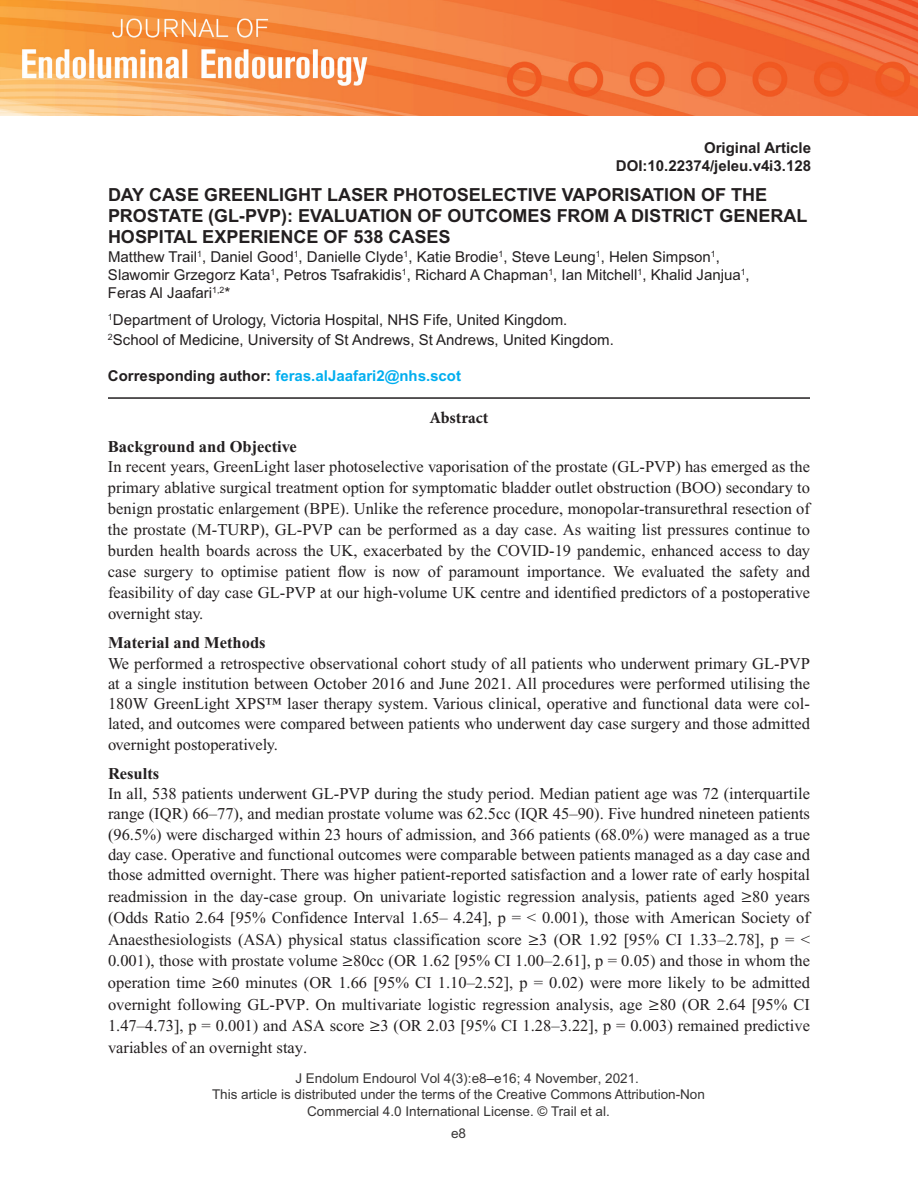
<style>
.page{position:relative;width:918px;height:1188px;background:#fff}
.page>*{position:absolute;margin:0;border:0;box-sizing:border-box;transform-origin:0 0}
.abs_para_mid{font:700 18px/21px "Arial MT Std";color:#231f20}
.abs_para_mid-2{font:16.5px/21.1px "Times New Roman PS Std";color:#231f20}
.abs_para_mid-3{font:700 16.5px "Minion Pro";color:#231f20}
.abs_para_mid-4{font:15px/18px "Arial MT Std";color:#231f20}
.abs_para_mid-5{font:700 15px "Arial MT Std";color:#00aeef}
.abs_para_mid-6{font:700 15px/18px "Arial MT Std";color:#231f20;text-align:right}
.t1{font:13.5px "Arial MT Std";color:#373535}
.s1{color:#231f20}
.s2{font-weight:700}
.s3{font-style:inherit}
</style>
<div class="page">
<img style="left:0;top:0;width:918px;height:116px">
<hr style="left:108px;top:397px;width:702px;height:2px;background:#231f20">
<p class="abs_para_mid-6" style="left:616px;top:139px;width:197px">Original Article<br>DOI:10.22374/jeleu.v4i3.128</p>
<p class="abs_para_mid" style="left:108px;top:184px;width:701px">DAY CASE GREENLIGHT LASER PHOTOSELECTIVE VAPORISATION OF THE<br>PROSTATE (GL-PVP): EVALUATION OF OUTCOMES FROM A DISTRICT GENERAL<br>HOSPITAL EXPERIENCE OF 538 CASES</p>
<p class="abs_para_mid-4" style="left:108px;top:248px;width:643px">Matthew Trail<sup>1</sup>, Daniel Good<sup>1</sup>, Danielle Clyde<sup>1</sup>, Katie Brodie<sup>1</sup>, Steve Leung<sup>1</sup>, Helen Simpson<sup>1</sup>,<br>Slawomir Grzegorz Kata<sup>1</sup>, Petros Tsafrakidis<sup>1</sup>, Richard A Chapman<sup>1</sup>, Ian Mitchell<sup>1</sup>, Khalid Janjua<sup>1</sup>,<br>Feras Al Jaafari<sup>1,2</sup>*</p>
<p class="abs_para_mid-4" style="left:108px;top:310px;width:507px;line-height:19.5px"><sup>1</sup>Department of Urology, Victoria Hospital, NHS Fife, United Kingdom.<br><sup>2</sup>School of Medicine, University of St Andrews, St Andrews, United Kingdom.</p>
<p class="abs_para_mid-5" style="left:108px;top:367px;width:355px"><span class="s1">Corresponding author:</span> feras.alJaafari2@nhs.scot</p>
<p class="abs_para_mid-3" style="left:430px;top:406px;width:60px">Abstract</p>
<p class="abs_para_mid-2" style="left:108px;top:437px;width:704px"><span class="s2">Background and Objective<br></span>In recent years, GreenLight laser photoselective vaporisation of the prostate (GL-PVP) has emerged as the primary ablative surgical treatment option for symptomatic bladder outlet obstruction (BOO) secondary to benign prostatic enlargement (BPE). Unlike the reference procedure, monopolar-transurethral resection of the prostate (M-TURP), GL-PVP can be performed as a day case. As waiting list pressures continue to burden health boards across the UK, exacerbated by the COVID-19 pandemic, enhanced access to day case surgery to optimise patient flow is now of paramount importance. We evaluated the safety and feasibility of day case GL-PVP at our high-volume UK centre and identified predictors of a postoperative overnight stay.</p>
<p class="abs_para_mid-2" style="left:108px;top:634px;width:704px;line-height:20.2px"><span class="s2">Material and Methods<br></span>We performed a retrospective observational cohort study of all patients who underwent primary GL-PVP at a single institution between October 2016 and June 2021. All procedures were performed utilising the 180W GreenLight XPS™ laser therapy system. Various clinical, operative and functional data were col&shy;lated, and outcomes were compared between patients who underwent day case surgery and those admitted overnight postoperatively.</p>
<p class="abs_para_mid-2" style="left:108px;top:764px;width:704px"><span class="s2">Results<br></span>In all, 538 patients underwent GL-PVP during the study period. Median patient age was 72 (interquartile range (IQR) 66–77), and median prostate volume was 62.5cc (IQR 45–90). Five hundred nineteen patients (96.5%) were discharged within 23 hours of admission, and 366 patients (68.0%) were managed as a true day case. Operative and functional outcomes were comparable between patients managed as a day case and those admitted overnight. There was higher patient-reported satisfaction and a lower rate of early hospital readmission in the day-case group. On univariate logistic regression analysis, patients aged <span class="s3">≥</span>80 years (Odds Ratio 2.64 [95% Confidence Interval 1.65– 4.24], p <span class="s3">= &lt;</span> 0.001), those with American Society of Anaesthesiologists (ASA) physical status classification score <span class="s3">≥</span>3 (OR 1.92 [95% CI 1.33–2.78], p <span class="s3">= &lt; </span>0.001), those with prostate volume <span class="s3">≥</span>80cc (OR 1.62 [95% CI 1.00–2.61], p <span class="s3">=</span> 0.05) and those in whom the operation time <span class="s3">≥</span>60 minutes (OR 1.66 [95% CI 1.10–2.52], p <span class="s3">=</span> 0.02) were more likely to be admitted overnight following GL-PVP. On multivariate logistic regression analysis, age <span class="s3">≥</span>80 (OR 2.64 [95% CI 1.47–4.73], p <span class="s3">=</span> 0.001) and ASA score <span class="s3">≥</span>3 (OR 2.03 [95% CI 1.28–3.22], p <span class="s3">=</span> 0.003) remained predictive variables of an overnight stay.</p>
<p class="t1" style="left:295px;top:1070px;width:345px">J Endolum Endourol Vol 4(3):e8–e16; 4 November, 2021.</p>
<p class="t1" style="left:212px;top:1087px;width:494px">This article is distributed under the terms of the Creative Commons Attribution-Non</p>
<p class="t1" style="left:307px;top:1103px;width:304px">Commercial 4.0 International License. © Trail et al.</p>
<p class="t1" style="left:451px;top:1126px;width:16px">e8</p>
</div>
